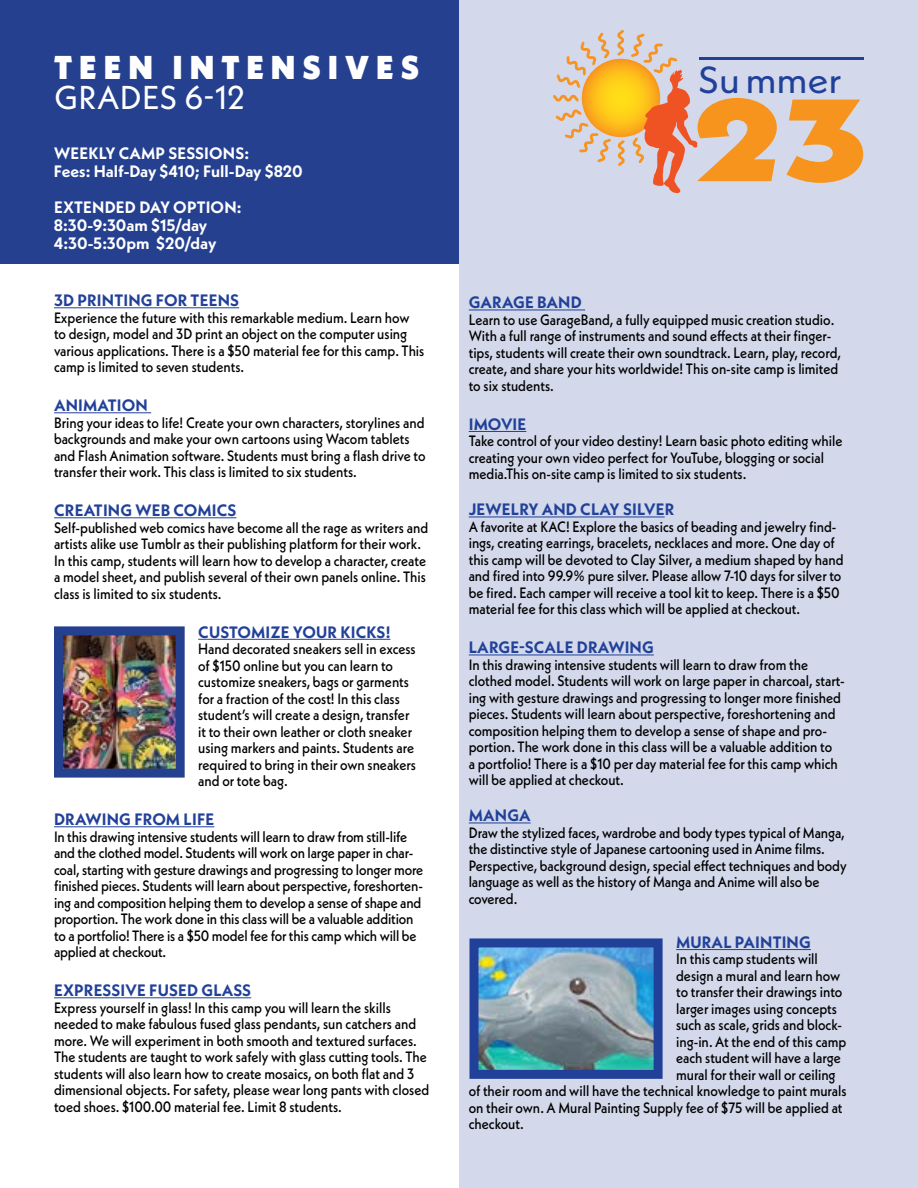
<style>
.page{position:relative;width:918px;height:1188px;background:#fff}
.page>*{position:absolute;margin:0;border:0;box-sizing:border-box;transform-origin:0 0}
.t1{font:900 116.55px "Neue Kabel";color:#f7941e;scale:1.26 1}
.t2{font:37.5px "Neue Kabel";color:#21409a;scale:1.06 1}
.t3{font:900 33px "Neue Kabel";letter-spacing:.21em;color:#fff}
.t4{font:33px "Neue Kabel";letter-spacing:.01em;color:#fff}
.t5{font:700 16.5px "Neue Kabel";letter-spacing:.01em;color:#214099}
.t6{font:700 16.5px/18px "Neue Kabel";color:#fff}
.t7{font:500 15px/16.5px "Neue Kabel";color:#000;scale:.9 1}
</style>
<div class="page">
<div style="left:0;top:0;width:464px;height:264px;background:#25408f"></div>
<div style="left:459px;top:0;width:459px;height:1188px;background:#d3d9eb"></div>
<hr style="left:699px;top:57px;width:165px;height:3px;background:#21409a">
<svg style="left:553px;top:30px;width:144px;height:163px"></svg>
<hr style="left:54px;top:307px;width:185px;height:1px;background:#214099">
<hr style="left:54px;top:412px;width:97px;height:1px;background:#214099">
<hr style="left:54px;top:517px;width:182px;height:1px;background:#214099">
<hr style="left:198px;top:639px;width:192px;height:1px;background:#214099">
<hr style="left:54px;top:826px;width:160px;height:1px;background:#214099">
<hr style="left:54px;top:997px;width:197px;height:1px;background:#214099">
<img style="left:64px;top:636px;width:111px;height:132px">
<div style="left:54px;top:626px;width:131px;height:152px;border:9px solid #25408f"></div>
<hr style="left:469px;top:310px;width:116px;height:1px;background:#214099">
<hr style="left:469px;top:431px;width:57px;height:1px;background:#214099">
<hr style="left:469px;top:517px;width:196px;height:1px;background:#214099">
<hr style="left:469px;top:655px;width:185px;height:1px;background:#214099">
<hr style="left:469px;top:823px;width:62px;height:1px;background:#214099">
<hr style="left:676px;top:949px;width:135px;height:1px;background:#214099">
<img style="left:480px;top:948px;width:173px;height:121px">
<div style="left:470px;top:938px;width:193px;height:141px;border:9px solid #214099"></div>
<h3 class="t3" style="left:54px;top:46px;width:367px">TEEN INTENSIVES</h3>
<h3 class="t4" style="left:54px;top:76px;width:193px">GRADES 6-12</h3>
<p class="t6" style="left:54px;top:144px;width:250px">WEEKLY CAMP SESSIONS:<br>Fees: Half-Day $410; Full-Day $820</p>
<p class="t6" style="left:54px;top:198px;width:189px">EXTENDED DAY OPTION:<br>8:30-9:30am $15/day<br>4:30-5:30pm $20/day</p>
<p class="t5" style="left:54px;top:290px;width:187px">3D PRINTING FOR TEENS</p>
<p class="t7" style="left:54px;top:309px;width:413px">Experience the future with this remarkable medium. Learn how to design, model and 3D print an object on the computer using various applications. There is a $50 material fee for this camp. This camp is limited to seven students.</p>
<p class="t5" style="left:54px;top:395px;width:95px">ANIMATION</p>
<p class="t7" style="left:54px;top:414px;width:414px">Bring your ideas to life! Create your own characters, storylines and backgrounds and make your own cartoons using Wacom tablets and Flash Animation software. Students must bring a flash drive to transfer their work. This class is limited to six students.</p>
<p class="t5" style="left:54px;top:500px;width:184px">CREATING WEB COMICS</p>
<p class="t7" style="left:54px;top:519px;width:417px">Self-published web comics have become all the rage as writers and artists alike use Tumblr as their publishing platform for their work.<br>In this camp, students will learn how to develop a character, create a model sheet, and publish several of their own panels online. This class is limited to six students.</p>
<p class="t5" style="left:198px;top:621px;width:194px">CUSTOMIZE YOUR KICKS!</p>
<p class="t7" style="left:198px;top:640px;width:244px">Hand decorated sneakers sell in excess of $150 online but you can learn to customize sneakers, bags or garments for a fraction of the cost! In this class student’s will create a design, transfer it to their own leather or cloth sneaker using markers and paints. Students are required to bring in their own sneakers and or tote bag.</p>
<p class="t5" style="left:54px;top:809px;width:162px">DRAWING FROM LIFE</p>
<p class="t7" style="left:54px;top:828px;width:412px">In this drawing intensive students will learn to draw from still-life and the clothed model. Students will work on large paper in char&shy;coal, starting with gesture drawings and progressing to longer more finished pieces. Students will learn about perspective, foreshorten&shy;ing and composition helping them to develop a sense of shape and proportion. The work done in this class will be a valuable addition to a portfolio! There is a $50 model fee for this camp which will be applied at checkout.</p>
<p class="t5" style="left:54px;top:980px;width:199px">EXPRESSIVE FUSED GLASS</p>
<p class="t7" style="left:54px;top:999px;width:418px">Express yourself in glass! In this camp you will learn the skills needed to make fabulous fused glass pendants, sun catchers and more. We will experiment in both smooth and textured surfaces.<br>The students are taught to work safely with glass cutting tools. The students will also learn how to create mosaics, on both flat and 3 dimensional objects. For safety, please wear long pants with closed toed shoes. $100.00 material fee. Limit 8 students.</p>
<h2 class="t2" style="left:698px;top:56px;width:137px">Summer</h2>
<h1 class="t1" style="left:694px;top:67px;width:139px">23</h1>
<p class="t5" style="left:469px;top:292px;width:115px">GARAGE BAND</p>
<p class="t7" style="left:469px;top:311px;width:415px">Learn to use GarageBand, a fully equipped music creation studio.<br>With a full range of instruments and sound effects at their finger&shy;tips, students will create their own soundtrack. Learn, play, record, create, and share your hits worldwide! This on-site camp is limited to six students.</p>
<p class="t5" style="left:469px;top:414px;width:59px">IMOVIE</p>
<p class="t7" style="left:469px;top:433px;width:417px">Take control of your video destiny! Learn basic photo editing while creating your own video perfect for YouTube, blogging or social media.This on-site camp is limited to six students.</p>
<p class="t5" style="left:469px;top:499px;width:207px">JEWELRY AND CLAY SILVER</p>
<p class="t7" style="left:469px;top:518px;width:418px">A favorite at KAC! Explore the basics of beading and jewelry find&shy;ings, creating earrings, bracelets, necklaces and more. One day of this camp will be devoted to Clay Silver, a medium shaped by hand and fired into 99.9% pure silver. Please allow 7-10 days for silver to be fired. Each camper will receive a tool kit to keep. There is a $50 material fee for this class which will be applied at checkout.</p>
<p class="t5" style="left:469px;top:637px;width:186px">LARGE-SCALE DRAWING</p>
<p class="t7" style="left:469px;top:656px;width:419px">In this drawing intensive students will learn to draw from the clothed model. Students will work on large paper in charcoal, start&shy;ing with gesture drawings and progressing to longer more finished pieces. Students will learn about perspective, foreshortening and composition helping them to develop a sense of shape and pro&shy;portion. The work done in this class will be a valuable addition to<br>a portfolio! There is a $10 per day material fee for this camp which will be applied at checkout.</p>
<p class="t5" style="left:469px;top:805px;width:63px">MANGA</p>
<p class="t7" style="left:469px;top:824px;width:421px">Draw the stylized faces, wardrobe and body types typical of Manga, the distinctive style of Japanese cartooning used in Anime films.<br>Perspective, background design, special effect techniques and body language as well as the history of Manga and Anime will also be covered.</p>
<p class="t5" style="left:676px;top:932px;width:136px">MURAL PAINTING</p>
<p class="t7" style="left:676px;top:951px;width:159px">In this camp students will</p>
<p class="t7" style="left:676px;top:967px;width:184px">design a mural and learn how</p>
<p class="t7" style="left:676px;top:984px;width:186px">to transfer their drawings into</p>
<p class="t7" style="left:676px;top:1000px;width:180px">larger images using concepts</p>
<p class="t7" style="left:676px;top:1017px;width:186px">such as scale, grids and block-</p>
<p class="t7" style="left:676px;top:1033px;width:191px">ing-in. At the end of this camp</p>
<p class="t7" style="left:676px;top:1050px;width:185px">each student will have a large</p>
<p class="t7" style="left:676px;top:1066px;width:179px">mural for their wall or ceiling</p>
<p class="t7" style="left:469px;top:1083px;width:421px">of their room and will have the technical knowledge to paint murals</p>
<p class="t7" style="left:469px;top:1099px;width:417px">on their own. A Mural Painting Supply fee of $75 will be applied at</p>
<p class="t7" style="left:469px;top:1116px;width:63px">checkout.</p>
</div>
